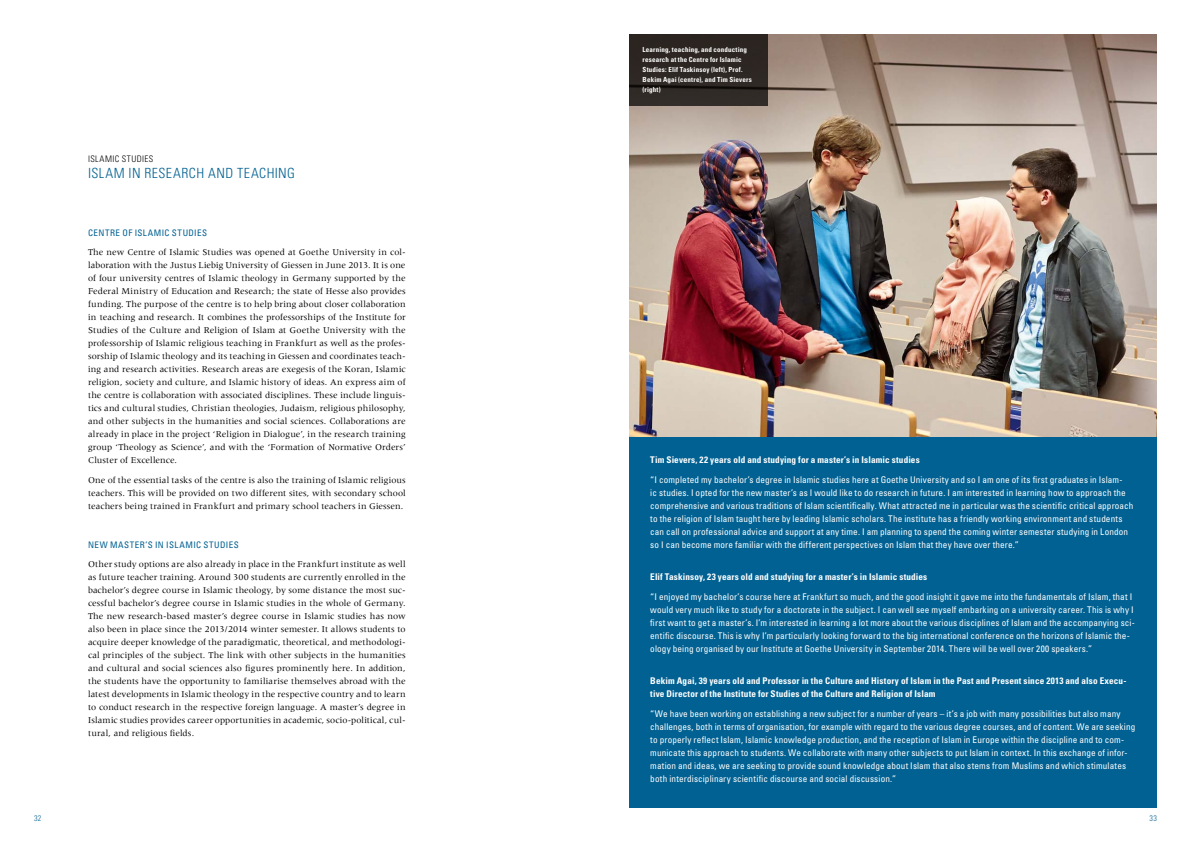
<style>
.page{position:relative;width:1191px;height:842px;background:#fff}
.page>*{position:absolute;margin:0;border:0;box-sizing:border-box;transform-origin:0 0}
.t1{font:300 condensed 14px "Univers LT Std";color:#006192}
.t2{font:9.2px/13px "Meridien LT Std";letter-spacing:.01em;color:#000;text-align:justify}
.t3{font:condensed 9.2px/13px "Univers LT Std";letter-spacing:.01em;color:#fff}
.t4{font:700 condensed 9.2px/13px "Univers LT Std";letter-spacing:.015em;color:#fff}
.t5{font:condensed 9px "Univers LT Std";color:#006192}
.t6{font:300 condensed 9px "Univers LT Std";color:#000}
.t7{font:300 condensed 8px "Univers LT Std";color:#006192}
.t8{font:700 condensed 7px/10px "Univers LT Std";letter-spacing:.02em;color:#fff}
</style>
<div class="page">
<img style="left:629px;top:34px;width:528px;height:403px">
<div style="left:629px;top:437px;width:528px;height:371px;background:#006192"></div>
<div style="left:629px;top:34px;width:139px;height:72px;background:#2c2622"></div>
<p class="t6" style="left:88px;top:154px;width:59px">ISLAMIC STUDIES</p>
<h1 class="t1" style="left:88px;top:165px;width:65px">ISLAM IN RESEARCH</h1>
<h1 class="t1" style="left:208px;top:165px;width:38px">AN D TEACHING</h1>
<p class="t5" style="left:88px;top:227px;width:7px">CENTRE</p>
<p class="t5" style="left:122px;top:227px;width:19px">OF ISLAMIC</p>
<p class="t5" style="left:172px;top:227px;width:22px">STUDIES</p>
<p class="t2" style="left:88px;top:246px;width:319px">The new Centre of Islamic Studies was opened at Goethe University in col&shy;laboration with the Justus Liebig University of Giessen in June 2013. It is one of four university centres of Islamic theology in Germany supported by the Federal Ministry of Education and Research; the state of Hesse also provides funding. The purpose of the centre is to help bring about closer collaboration in teaching and research. It combines the professorships of the Institute for Studies of the Culture and Religion of Islam at Goethe University with the professorship of Islamic religious teaching in Frankfurt as well as the profes&shy;sorship of Islamic theology and its teaching in Giessen and coordinates teach&shy;ing and research activities. Research areas are exegesis of the Koran, Islamic religion, society and culture, and Islamic history of ideas. An express aim of the centre is collaboration with associated disciplines. These include linguis&shy;tics and cultural studies, Christian theologies, Judaism, religious philosophy, and other subjects in the humanities and social sciences. Collaborations are already in place in the project ‘Religion in Dialogue’, in the research training group ‘Theology as Science’, and with the ‘Formation of Normative Orders’ Cluster of Excellence.</p>
<p class="t2" style="left:88px;top:473px;width:319px">One of the essential tasks of the centre is also the training of Islamic religious teachers. This will be provided on two different sites, with secondary school teachers being trained in Frankfurt and primary school teachers in Giessen.</p>
<p class="t5" style="left:88px;top:539px;width:8px">NEW</p>
<p class="t5" style="left:110px;top:539px;width:7px">MASTER</p>
<p class="t5" style="left:145px;top:539px;width:27px">’SIN ISLAMIC</p>
<p class="t5" style="left:203px;top:539px;width:22px">STUDIES</p>
<p class="t2" style="left:88px;top:558px;width:319px">Other study options are also already in place in the Frankfurt institute as well as future teacher training. Around 300 students are currently enrolled in the bachelor’s degree course in Islamic theology, by some distance the most suc&shy;cessful bachelor’s degree course in Islamic studies in the whole of Germany.<br>The new research-based master’s degree course in Islamic studies has now also been in place since the 2013/2014 winter semester. It allows students to acquire deeper knowledge of the paradigmatic, theoretical, and methodologi&shy;cal principles of the subject. The link with other subjects in the humanities and cultural and social sciences also figures prominently here. In addition, the students have the opportunity to familiarise themselves abroad with the latest developments in Islamic theology in the respective country and to learn to conduct research in the respective foreign language. A master’s degree in Islamic studies provides career opportunities in academic, socio-political, cul&shy;tural, and religious fields.</p>
<p class="t8" style="left:642px;top:45px;width:111px">Learning, teaching, and conducting research at the Centre for Islamic<br>Studies: Elif Taskinsoy (left), Prof.<br>Bekim Agai (centre), and Tim Sievers (right)</p>
<p class="t4" style="left:650px;top:453px;width:271px">Tim Sievers, 22 years old and studying for a master’s in Islamic studies</p>
<p class="t3" style="left:650px;top:473px;width:484px">“I completed my bachelor’s degree in Islamic studies here at Goethe University and so I am one of its first graduates in Islam-<br>ic studies. I opted for the new master’s as I would like to do research in future. I am interested in learning how to approach the comprehensive and various traditions of Islam scientifically. What attracted me in particular was the scientific critical approach to the religion of Islam taught here by leading Islamic scholars. The institute has a friendly working environment and students can call on professional advice and support at any time. I am planning to spend the coming winter semester studying in London so I can become more familiar with the different perspectives on Islam that they have over there.”</p>
<p class="t4" style="left:650px;top:570px;width:278px">Elif Taskinsoy, 23 years old and studying for a master’s in Islamic studies</p>
<p class="t3" style="left:650px;top:590px;width:486px">“I enjoyed my bachelor’s course here at Frankfurt so much, and the good insight it gave me into the fundamentals of Islam, that I would very much like to study for a doctorate in the subject. I can well see myself embarking on a university career. This is why I first want to get a master’s. I’m interested in learning a lot more about the various disciplines of Islam and the accompanying sci&shy;entific discourse. This is why I’m particularly looking forward to the big international conference on the horizons of Islamic the&shy;ology being organised by our I nstitute at Goethe University in September 2014. There will be well over 200 speakers.”</p>
<p class="t4" style="left:650px;top:674px;width:477px">Bekim Agai, 39 years old and Professor in the Culture and History of Islam in the Past and Present since 2013 and also Execu&shy;tive Director of the Institute for Studies of the Culture and Religion of Islam</p>
<p class="t3" style="left:650px;top:707px;width:486px">“We have been working on establishing a new subject for a number of years – it’s a job with many possibilities but also many challenges, both in terms of organisation, for example with regard to the various degree courses, and of content. We are seeking to properly reflect Islam, Islamic knowledge production, and the reception of Islam in Europe within the discipline and to com&shy;municate this approach to students. We collaborate with many other subjects to put Islam in context. I n this exchange of infor&shy;mation and ideas, we are seeking to provide sound knowledge about Islam that also stems from M uslims and which stimulates both interdisciplinary scientific discourse and social discussion.”</p>
<p class="t7" style="left:34px;top:813px;width:9px">32</p>
<p class="t7" style="left:1149px;top:813px;width:9px">33</p>
</div>
